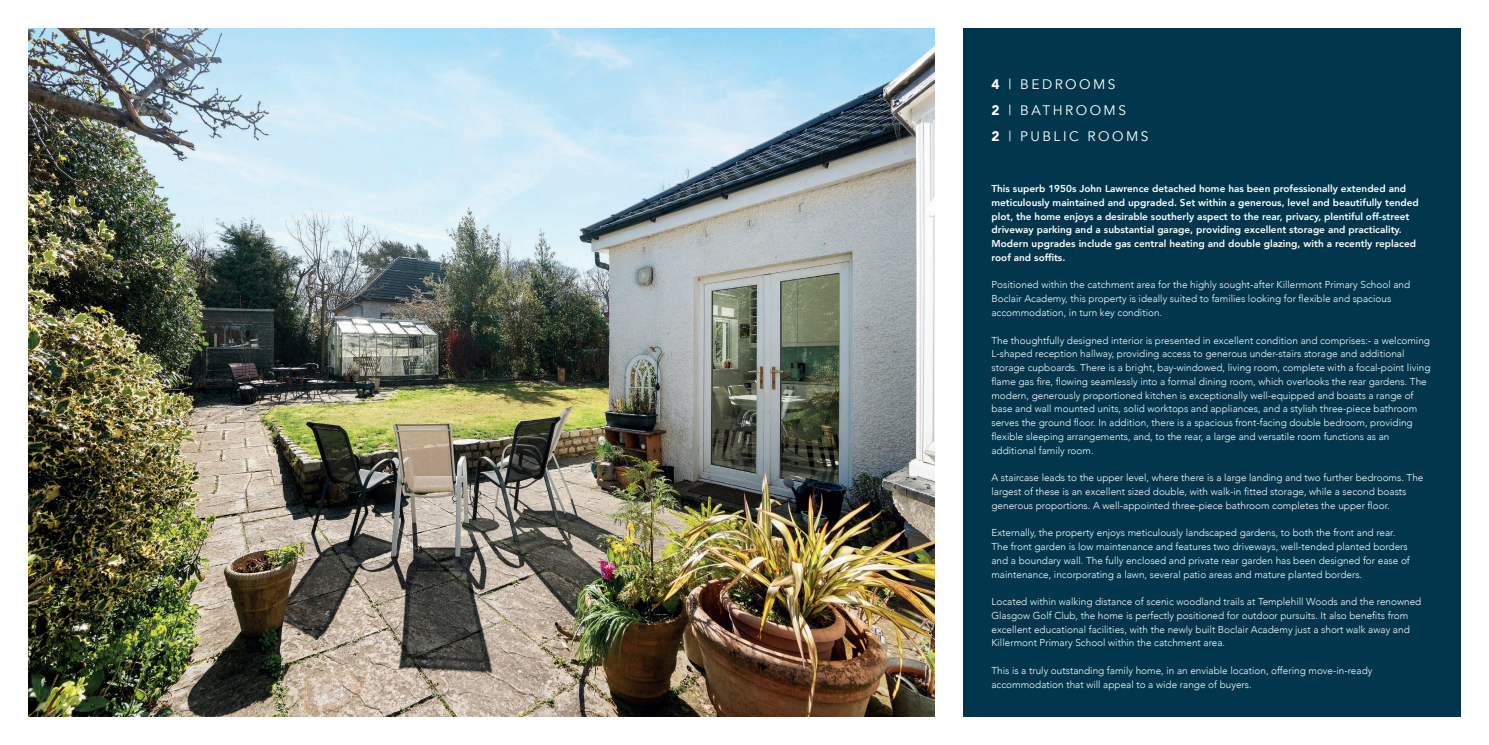
<style>
.page{position:relative;width:1489px;height:745px;background:#fff}
.page>*{position:absolute;margin:0;border:0;box-sizing:border-box;transform-origin:0 0}
.t1{font:13.75px "Avenir";letter-spacing:.18em;color:#fff}
.t2{font:300 10px/13.8px "Avenir";color:#fff}
.t3{font:800 10px/13.8px "Avenir";color:#fff}
.s1{font-weight:900}
</style>
<div class="page">
<div style="left:28px;top:28px;width:1432px;height:688px;background:#01364d"></div>
<div style="left:934px;top:0;width:29px;height:744px;background:#fff"></div>
<img style="left:28px;top:28px;width:906px;height:688px">
<p class="t1" style="left:991px;top:75px;width:126px"><span class="s1">4</span> | BEDROOMS</p>
<p class="t1" style="left:991px;top:102px;width:136px"><span class="s1">2</span> | BATHROOMS</p>
<p class="t1" style="left:991px;top:128px;width:158px"><span class="s1">2</span> | PUBLIC ROOMS</p>
<p class="t3" style="left:991px;top:182px;width:429px">This superb 1950s John Lawrence detached home has been professionally extended and meticulously maintained and upgraded. Set within a generous, level and beautifully tended plot, the home enjoys a desirable southerly aspect to the rear, privacy, plentiful off-street driveway parking and a substantial garage, providing excellent storage and practicality.<br>Modern upgrades include gas central heating and double glazing, with a recently replaced roof and soffits.</p>
<p class="t2" style="left:991px;top:278px;width:420px">Positioned within the catchment area for the highly sought-after Killermont Primary School and<br>Boclair Academy, this property is ideally suited to families looking for flexible and spacious accommodation, in turn key condition.</p>
<p class="t2" style="left:991px;top:333px;width:440px">The thoughtfully designed interior is presented in excellent condition and comprises:- a welcoming L-shaped reception hallway, providing access to generous under-stairs storage and additional storage cupboards. There is a bright, bay-windowed, living room, complete with a focal-point living flame gas fire, flowing seamlessly into a formal dining room, which overlooks the rear gardens. The modern, generously proportioned kitchen is exceptionally well-equipped and boasts a range of base and wall mounted units, solid worktops and appliances, and a stylish three-piece bathroom serves the ground floor. In addition, there is a spacious front-facing double bedroom, providing flexible sleeping arrangements, and, to the rear, a large and versatile room functions as an additional family room.</p>
<p class="t2" style="left:991px;top:470px;width:433px">A staircase leads to the upper level, where there is a large landing and two further bedrooms. The largest of these is an excellent sized double, with walk-in fitted storage, while a second boasts generous proportions. A well-appointed three-piece bathroom completes the upper floor.</p>
<p class="t2" style="left:991px;top:525px;width:420px">Externally, the property enjoys meticulously landscaped gardens, to both the front and rear.<br>The front garden is low maintenance and features two driveways, well-tended planted borders and a boundary wall. The fully enclosed and private rear garden has been designed for ease of maintenance, incorporating a lawn, several patio areas and mature planted borders.</p>
<p class="t2" style="left:991px;top:594px;width:431px">Located within walking distance of scenic woodland trails at Templehill Woods and the renowned Glasgow Golf Club, the home is perfectly positioned for outdoor pursuits. It also benefits from excellent educational facilities, with the newly built Boclair Academy just a short walk away and Killermont Primary School within the catchment area.</p>
<p class="t2" style="left:991px;top:663px;width:382px">This is a truly outstanding family home, in an enviable location, offering move-in-ready accommodation that will appeal to a wide range of buyers.</p>
</div>
